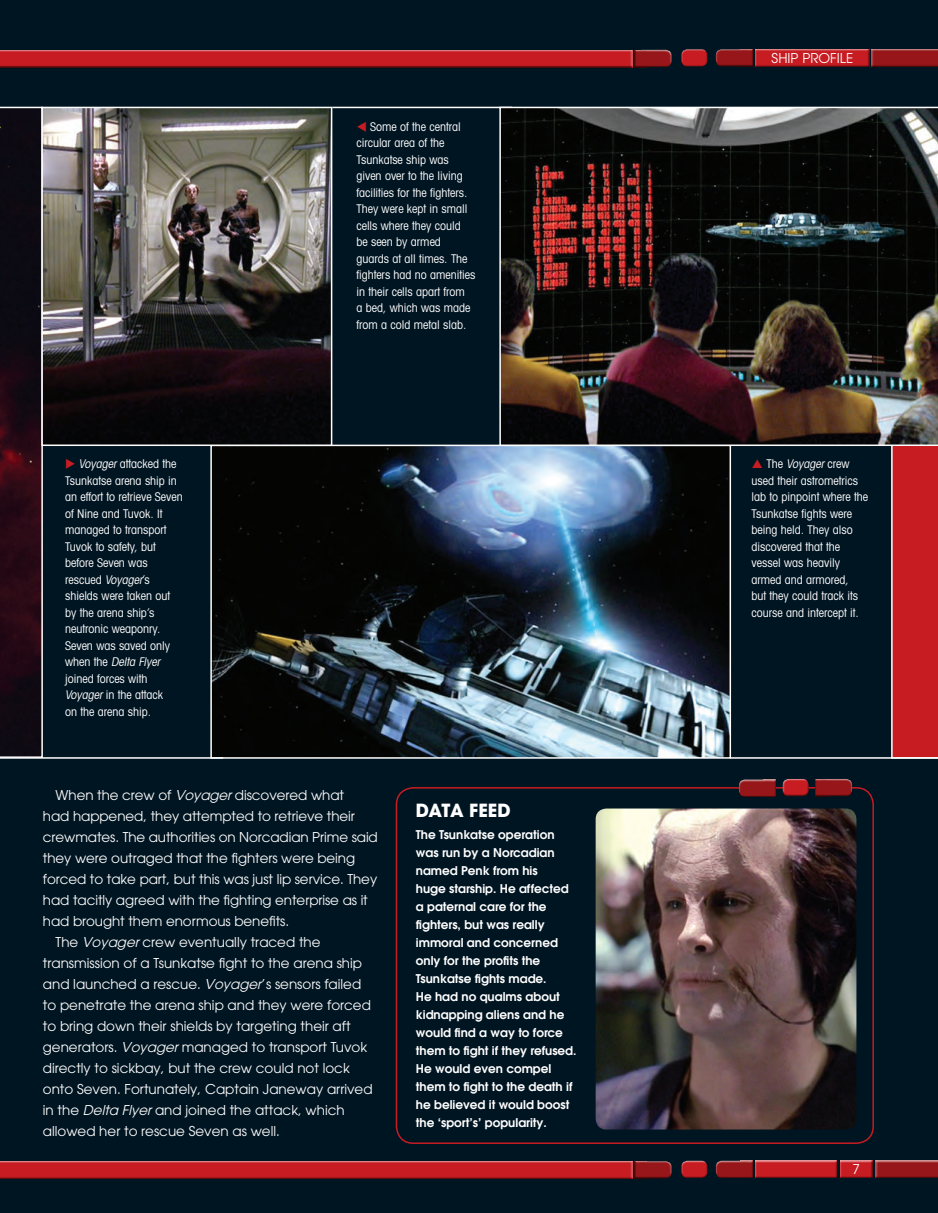
<style>
.page{position:relative;width:938px;height:1213px;background:#001522}
.page>*{position:absolute;margin:0;border:0;box-sizing:border-box;transform-origin:0 0}
.t1{font:700 18px "Avant Garde";letter-spacing:-.01em;color:#fff}
.t2{font:13.5px "Avant Garde";color:#fff}
.t3{font:condensed 12px/16.5px "Avant Garde LT";color:#fff}
.t4{font:600 12px/18px "Avant Garde LT";color:#fff}
.s1{color:#c61c22}
.s2{font-style:italic}
.s3{font-family:"Avant Garde LT";font-style:italic}
</style>
<div class="page">
<div style="left:839px;top:1160px;width:35px;height:18px;background:#231f20;opacity:.75"></div>
<div style="left:714px;top:48px;width:40px;height:19px;background:#231f20;opacity:.75"></div>
<div style="left:714px;top:1159px;width:40px;height:19px;background:#231f20;opacity:.75"></div>
<div style="left:633px;top:49px;width:40px;height:18px;background:#231f20;opacity:.75"></div>
<div style="left:633px;top:1160px;width:40px;height:18px;background:#231f20;opacity:.75"></div>
<div style="left:754px;top:48px;width:117px;height:19px;background:#231f20;opacity:.75"></div>
<div style="left:754px;top:1160px;width:84px;height:18px;background:#231f20;opacity:.75"></div>
<div style="left:0;top:47px;width:635px;height:21px;background:#001522"></div>
<div style="left:0;top:49px;width:634px;height:20px;background:#231f20;opacity:.75"></div>
<div style="left:0;top:1160px;width:632px;height:18px;background:#231f20;opacity:.75"></div>
<div style="left:870px;top:48px;width:68px;height:19px;background:#231f20;opacity:.75"></div>
<div style="left:875px;top:1160px;width:63px;height:18px;background:#231f20;opacity:.75"></div>
<div style="left:681px;top:47px;width:28px;height:18px;background:#fff;opacity:.75"></div>
<div style="left:681px;top:51px;width:29px;height:16px;background:#231f20;opacity:.75"></div>
<div style="left:681px;top:1158px;width:28px;height:18px;background:#fff;opacity:.75"></div>
<div style="left:681px;top:1162px;width:29px;height:16px;background:#231f20;opacity:.75"></div>
<div style="left:396px;top:787px;width:478px;height:357px;border:2px solid #c61c22;border-radius:17px"></div>
<div style="left:814px;top:778px;width:40px;height:18px;background:#231f20;opacity:.75"></div>
<div style="left:737px;top:778px;width:40px;height:19px;background:#231f20;opacity:.75"></div>
<div style="left:782px;top:777px;width:28px;height:17px;background:#fff;opacity:.75"></div>
<div style="left:782px;top:780px;width:29px;height:16px;background:#231f20;opacity:.75"></div>
<img style="left:596px;top:808px;width:260px;height:321px">
<svg style="left:0;top:107px;width:43px;height:650px"></svg>
<img style="left:213px;top:447px;width:515px;height:308px">
<div style="left:210px;top:444px;width:521px;height:314px;border:2px solid #fff"></div>
<div style="left:891px;top:446px;width:47px;height:311px;background:#c61c22"></div>
<img style="left:44px;top:110px;width:285px;height:333px">
<div style="left:41px;top:107px;width:291px;height:339px;border:2px solid #fff"></div>
<hr style="left:0;top:757px;width:223px;height:1px;background:#fff">
<hr style="left:332px;top:107px;width:180px;height:1px;background:#fff">
<hr style="left:730px;top:757px;width:208px;height:1px;background:#fff">
<img style="left:499px;top:107px;width:439px;height:339px">
<p class="t3" style="left:65px;top:455px;width:119px"><span class="s1">◆</span> <span class="s2">Voyager</span> attacked the<br>Tsunkatse arena ship in an effort to retrieve Seven of Nine and Tuvok. It managed to transport<br>Tuvok to safety, but before Seven was rescued <span class="s2">Voyager</span>’s shields were taken out by the arena ship’s neutronic weaponry.<br>Seven was saved only<br>w h e n t h e <span class="s2">Delta Flyer </span>joined forces with<br><span class="s2">Voyager</span> in the attack<br>on the arena ship.</p>
<p class="t3" style="left:356px;top:118px;width:121px"><span class="s1">▼</span> Some of the central circular area of the<br>Tsunkatse ship was given over to the living facilities for the fighters.<br>They were kept in small cells where they could<br>be seen by armed guards at all times. The fighters had no amenities in their cells apart from<br>a bed, which was made from a cold metal slab.</p>
<p class="t2" style="left:56px;top:787px;width:290px">When the crew of <span class="s3">Voyager</span> discovered what</p>
<p class="t2" style="left:43px;top:808px;width:314px">had happened, they attempted to retrieve their</p>
<p class="t2" style="left:43px;top:829px;width:337px">crewmates. The authorities on Norcadian Prime said</p>
<p class="t2" style="left:43px;top:850px;width:314px">they were outraged that the fighters were being</p>
<p class="t2" style="left:43px;top:871px;width:336px">forced to take part, but this was just lip service. They</p>
<p class="t2" style="left:43px;top:892px;width:326px">had tacitly agreed with the fighting enterprise as it</p>
<p class="t2" style="left:43px;top:913px;width:248px">had brought them enormous benefits.</p>
<p class="t2" style="left:56px;top:934px;width:267px">The <span class="s3">Voyager</span> crew eventually traced the</p>
<p class="t2" style="left:43px;top:955px;width:321px">transmission of a Tsunkatse fight to the arena ship</p>
<p class="t2" style="left:43px;top:976px;width:320px">and launched a rescue. <span class="s3">Voyager</span>’s sensors failed</p>
<p class="t2" style="left:43px;top:997px;width:330px">to penetrate the arena ship and they were forced</p>
<p class="t2" style="left:43px;top:1018px;width:309px">to bring down their shields by targeting their aft</p>
<p class="t2" style="left:43px;top:1039px;width:326px">generators. <span class="s3">Voyager</span> managed to transport Tuvok</p>
<p class="t2" style="left:43px;top:1060px;width:308px">directly to sickbay, but the crew could not lock</p>
<p class="t2" style="left:43px;top:1081px;width:331px">onto Seven. Fortunately, Captain Janeway arrived</p>
<p class="t2" style="left:43px;top:1102px;width:303px">in the <span class="s3">Delta Flyer</span> and joined the attack, which</p>
<p class="t2" style="left:43px;top:1123px;width:238px">allowed her to rescue Seven as well.</p>
<h1 class="t1" style="left:416px;top:798px;width:96px">DATA FEED</h1>
<p class="t4" style="left:416px;top:825px;width:162px">The Tsunkatse operation was run by a Norcadian named Penk from his<br>huge starship. He affected a paternal care for the fighters, but was really immoral and concerned only for the profits the<br>Tsunkatse fights made.<br>He had no qualms about kidnapping aliens and he would find a way to force them to fight if they refused.<br>He would even compel them to fight to the death if he believed it would boost the ‘sport’s’ popularity.</p>
<p class="t2" style="left:772px;top:50px;width:83px">SHIP PROFILE</p>
<p class="t3" style="left:752px;top:455px;width:118px;text-indent:15px">The <span class="s2">Voyager</span> crew used their astrometrics lab to pinpoint where the<br>Tsunkatse fights were being held. They also discovered that the vessel was heavily armed and armored,<br>but they could track its course and intercept it.</p>
<p class="t2" style="left:853px;top:1161px;width:9px">7</p>
</div>
